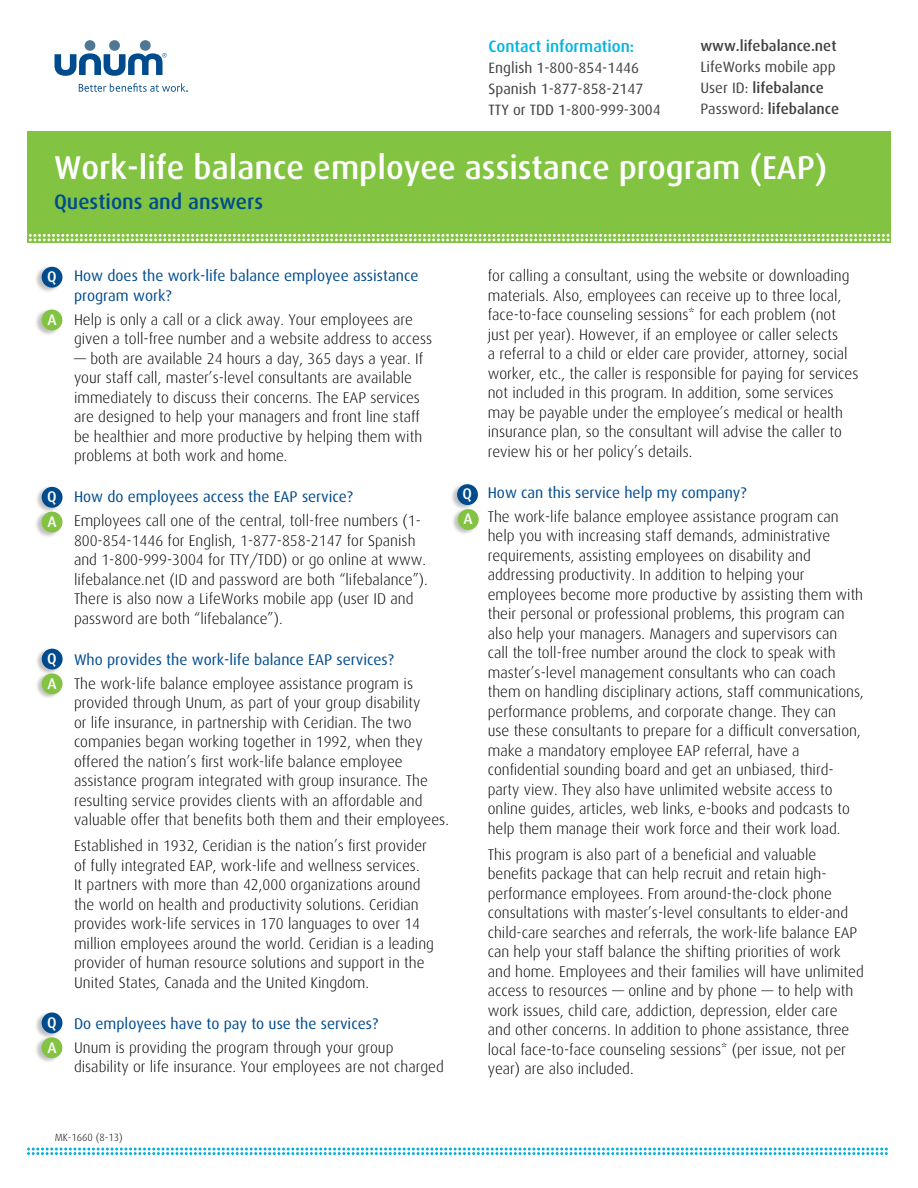
<style>
.page{position:relative;width:918px;height:1188px;background:#fff}
.page>*{position:absolute;margin:0;border:0;box-sizing:border-box;transform-origin:0 0}
.t1{font:500 33px "Dax";color:#fff}
.t2{font:500 21px "Dax";color:#004b8d}
.t3{font:500 16.5px "Dax";color:#00b4de}
.t4{font:300 15.45px/19.5px "Dax";color:#000}
.t5{font:15.45px/19.5px "Dax";color:#004b8d}
.t6{font:500 15.45px/25px "Dax";color:#fff}
.t7{font:15px/20.9px "Dax";color:#414042}
.t8{font:500 15px "Dax";color:#414042}
.t9{font:300 10.5px "Dax";color:#000}
.s1{font-weight:500}
.s2{font-weight:500;color:#fff}
.s3{font-weight:400;color:#004b8d}
</style>
<div class="page">
<svg style="left:27px;top:1148px;width:861px;height:7px"></svg>
<div style="left:85px;top:40px;width:10px;height:11px;background:#507793;border-radius:50%"></div>
<div style="left:109px;top:40px;width:11px;height:11px;background:#507793;border-radius:50%"></div>
<div style="left:140px;top:40px;width:11px;height:11px;background:#507793;border-radius:50%"></div>
<svg style="left:55px;top:53px;width:112px;height:23px"></svg>
<svg style="left:79px;top:83px;width:109px;height:9px"></svg>
<div style="left:27px;top:131px;width:864px;height:112px;background:#82c341"></div>
<svg style="left:29px;top:234px;width:861px;height:7px"></svg>
<div style="left:35px;top:265px;width:27px;height:28px;background:#000;opacity:.25"></div>
<div style="left:42px;top:267px;width:20px;height:21px;background:#004b8d;border-radius:50%"></div>
<div style="left:35px;top:308px;width:27px;height:28px;background:#000;opacity:.25"></div>
<div style="left:42px;top:310px;width:20px;height:20px;background:#82c341;border-radius:50%"></div>
<div style="left:35px;top:486px;width:27px;height:27px;background:#000;opacity:.25"></div>
<div style="left:42px;top:487px;width:21px;height:21px;background:#004b8d;border-radius:50%"></div>
<div style="left:35px;top:510px;width:27px;height:28px;background:#000;opacity:.25"></div>
<div style="left:42px;top:512px;width:20px;height:20px;background:#82c341;border-radius:50%"></div>
<div style="left:35px;top:647px;width:27px;height:28px;background:#000;opacity:.25"></div>
<div style="left:42px;top:649px;width:21px;height:21px;background:#004b8d;border-radius:50%"></div>
<div style="left:35px;top:672px;width:27px;height:28px;background:#000;opacity:.25"></div>
<div style="left:42px;top:673px;width:21px;height:21px;background:#82c341;border-radius:50%"></div>
<div style="left:450px;top:483px;width:28px;height:27px;background:#000;opacity:.25"></div>
<div style="left:457px;top:484px;width:21px;height:21px;background:#004b8d;border-radius:50%"></div>
<div style="left:451px;top:508px;width:27px;height:27px;background:#000;opacity:.25"></div>
<div style="left:458px;top:509px;width:21px;height:21px;background:#82c341;border-radius:50%"></div>
<div style="left:35px;top:1011px;width:27px;height:28px;background:#000;opacity:.25"></div>
<div style="left:42px;top:1013px;width:20px;height:20px;background:#004b8d;border-radius:50%"></div>
<div style="left:35px;top:1036px;width:27px;height:28px;background:#000;opacity:.25"></div>
<div style="left:42px;top:1037px;width:20px;height:21px;background:#82c341;border-radius:50%"></div>
<p class="t3" style="left:489px;top:37px;width:147px">Contact information:</p>
<p class="t7" style="left:489px;top:58px;width:174px">English 1-800-854-1446<br>Spanish 1-877-858-2147<br>TTY or TDD 1-800-999-3004</p>
<p class="t8" style="left:700px;top:38px;width:138px">www.lifebalance.net</p>
<p class="t7" style="left:700px;top:57px;width:140px">LifeWorks mobile app<br>User ID: <span class="s1">lifebalance<br></span>Password: <span class="s1">lifebalance</span></p>
<h1 class="t1" style="left:54px;top:149px;width:775px">Work-life balance employee assistance program (EAP)</h1>
<h2 class="t2" style="left:54px;top:190px;width:211px">Questions and answers</h2>
<p class="t5" style="left:74px;top:266px;width:346px">How does the work-life balance employee assistance program work?</p>
<p class="t4" style="left:74px;top:310px;width:360px">Help is only a call or a click away. Your employees are given a toll-free number and a website address to access</p>
<p class="t4" style="left:74px;top:349px;width:351px">— both are available 24 hours a day, 365 days a year. If your staff call, master’s-level consultants are available immediately to discuss their concerns. The EAP services are designed to help your managers and front line staff be healthier and more productive by helping them with problems at both work and home.</p>
<p class="t4" style="left:47px;top:485px;width:375px;line-height:23.9px"><span class="s2">QQ</span> <span class="s3">How do employees access the EAP service?<br></span><span class="s2">AA</span> Employees call one of the central, toll-free numbers (1-</p>
<p class="t4" style="left:74px;top:531px;width:355px">800-854-1446 for English, 1-877-858-2147 for Spanish and 1-800-999-3004 for TTY/TDD) or go online at www. lifebalance.net (ID and password are both “lifebalance”).<br>There is also now a LifeWorks mobile app (user ID and password are both “lifebalance”).</p>
<p class="t4" style="left:47px;top:648px;width:367px;line-height:23.9px"><span class="s2">QQ</span> <span class="s3">Who provides the work-life balance EAP services?<br></span><span class="s2">AA</span> The work-life balance employee assistance program is</p>
<p class="t4" style="left:74px;top:693px;width:376px">provided through Unum, as part of your group disability<br>or life insurance, in partnership with Ceridian. The two companies began working together in 1992, when they offered the nation’s first work-life balance employee assistance program integrated with group insurance. The resulting service provides clients with an affordable and valuable offer that benefits both them and their employees.</p>
<p class="t4" style="left:74px;top:836px;width:362px">Established in 1932, Ceridian is the nation’s first provider of fully integrated EAP, work-life and wellness services.<br>It partners with more than 42,000 organizations around the world on health and productivity solutions. Ceridian provides work-life services in 170 languages to over 14 million employees around the world. Ceridian is a leading provider of human resource solutions and support in the United States, Canada and the United Kingdom.</p>
<p class="t4" style="left:47px;top:1012px;width:348px;line-height:23.9px"><span class="s2">QQ</span> <span class="s3">Do employees have to pay to use the services?<br></span><span class="s2">AA</span> Unum is providing the program through your group</p>
<p class="t4" style="left:74px;top:1057px;width:371px">disability or life insurance. Your employees are not charged</p>
<p class="t6" style="left:47px;top:264px;width:11px">Q</p>
<p class="t6" style="left:47px;top:307px;width:11px">A</p>
<p class="t4" style="left:488px;top:266px;width:372px">for calling a consultant, using the website or downloading materials. Also, employees can receive up to three local, face-to-face counseling sessions* for each problem (not just per year). However, if an employee or caller selects<br>a referral to a child or elder care provider, attorney, social worker, etc., the caller is responsible for paying for services not included in this program. In addition, some services may be payable under the employee’s medical or health insurance plan, so the consultant will advise the caller to review his or her policy’s details.</p>
<p class="t4" style="left:468px;top:481px;width:372px;line-height:23.9px"><span class="s2">Q</span> <span class="s3">How can this service help my company?<br></span><span class="s2">A</span> The work-life balance employee assistance program can</p>
<p class="t4" style="left:488px;top:526px;width:378px">help you with increasing staff demands, administrative requirements, assisting employees on disability and addressing productivity. In addition to helping your employees become more productive by assisting them with their personal or professional problems, this program can also help your managers. Managers and supervisors can<br>call the toll-free number around the clock to speak with master’s-level management consultants who can coach them on handling disciplinary actions, staff communications, performance problems, and corporate change. They can<br>use these consultants to prepare for a difficult conversation, make a mandatory employee EAP referral, have a confidential sounding board and get an unbiased, third&shy;party view. They also have unlimited website access to online guides, articles, web links, e-books and podcasts to help them manage their work force and their work load.</p>
<p class="t4" style="left:488px;top:845px;width:378px">This program is also part of a beneficial and valuable benefits package that can help recruit and retain high&shy;performance employees. From around-the-clock phone consultations with master’s-level consultants to elder-and child-care searches and referrals, the work-life balance EAP can help your staff balance the shifting priorities of work and home. Employees and their families will have unlimited access to resources — online and by phone — to help with work issues, child care, addiction, depression, elder care and other concerns. In addition to phone assistance, three local face-to-face counseling sessions* (per issue, not per year) are also included.</p>
<p class="t6" style="left:463px;top:482px;width:12px">Q<br>A</p>
<p class="t9" style="left:55px;top:1132px;width:69px">MK-1660 (8-13)</p>
</div>
